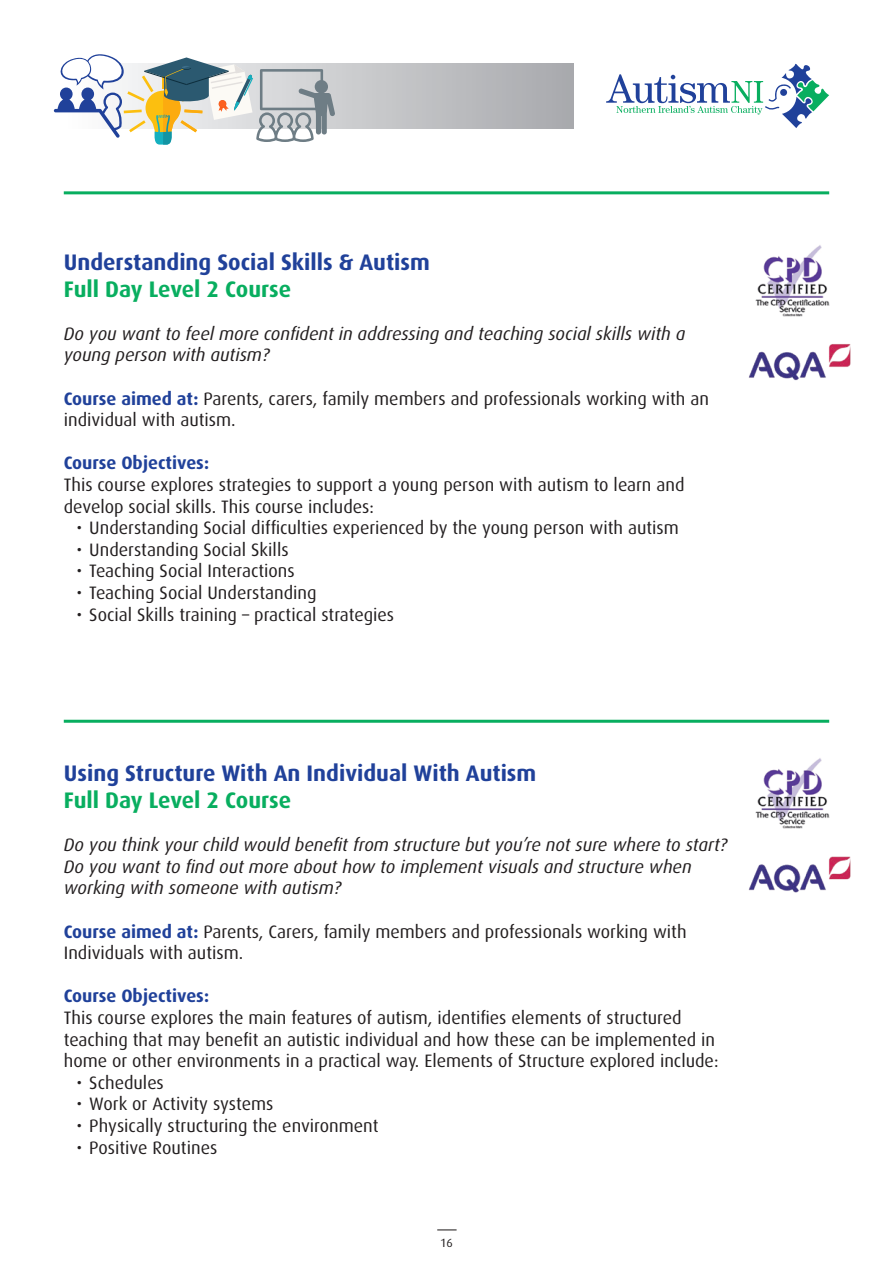
<style>
.page{position:relative;width:893px;height:1263px;background:#fff}
.page>*{position:absolute;margin:0;border:0;box-sizing:border-box;transform-origin:0 0}
.t1{font:700 22.5px "Dax";color:#20419a}
.t2{font:700 22.5px "Dax";color:#08ae5f}
.t3{font:18px/21.6px "Dax";color:#231f20}
.t4{font:italic 18px/21.6px "Dax";color:#231f20}
.t5{font:700 18px "Dax";color:#20419a}
.t6{font:12px "Dax";color:#231f20}
.s1{font-weight:700;color:#20419a}
</style>
<div class="page">
<svg style="left:606px;top:63px;width:223px;height:65px"></svg>
<svg style="left:335px;top:64px;width:238px;height:64px;background:#bbbcbf"></svg>
<svg style="left:54px;top:54px;width:281px;height:91px"></svg>
<hr style="left:64px;top:191px;width:765px;height:3px;background:#08ae5f">
<hr style="left:64px;top:720px;width:765px;height:3px;background:#08ae5f">
<img style="left:755px;top:245px;width:74px;height:63px">
<img style="left:748px;top:308px;width:103px;height:73px">
<img style="left:755px;top:758px;width:74px;height:63px">
<img style="left:748px;top:821px;width:103px;height:72px">
<svg style="left:437px;top:1229px;width:20px;height:1px"></svg>
<p class="t1" style="left:64px;top:249px;width:368px">Understanding Social Skills &amp; Autism</p>
<p class="t2" style="left:64px;top:276px;width:229px">Full Day Level 2 Course</p>
<p class="t4" style="left:64px;top:323px;width:623px">Do you want to feel more confident in addressing and teaching social skills with a young person with autism?</p>
<p class="t3" style="left:64px;top:388px;width:647px"><span class="s1">Course aimed at:</span> Parents, carers, family members and professionals working with an individual with autism.</p>
<p class="t5" style="left:64px;top:453px;width:147px">Course Objectives:</p>
<p class="t3" style="left:64px;top:474px;width:622px">This course explores strategies to support a young person with autism to learn and develop social skills. This course includes:</p>
<p class="t3" style="left:77px;top:517px;width:604px">• Understanding Social difficulties experienced by the young person with autism</p>
<p class="t3" style="left:77px;top:539px;width:214px">• Understanding Social Skills</p>
<p class="t3" style="left:77px;top:560px;width:220px">• Teaching Social Interactions</p>
<p class="t3" style="left:77px;top:582px;width:242px">• Teaching Social Understanding</p>
<p class="t3" style="left:77px;top:604px;width:319px">• Social Skills training – practical strategies</p>
<p class="t1" style="left:64px;top:760px;width:474px">Using Structure With An Individual With Autism</p>
<p class="t2" style="left:64px;top:787px;width:229px">Full Day Level 2 Course</p>
<p class="t4" style="left:64px;top:834px;width:665px">Do you think your child would benefit from structure but you’re not sure where to start?</p>
<p class="t4" style="left:64px;top:856px;width:629px">Do you want to find out more about how to implement visuals and structure when working with someone with autism?</p>
<p class="t3" style="left:64px;top:921px;width:624px"><span class="s1">Course aimed at:</span> Parents, Carers, family members and professionals working with<br>Individuals with autism.</p>
<p class="t5" style="left:64px;top:986px;width:147px">Course Objectives:</p>
<p class="t3" style="left:64px;top:1007px;width:656px">This course explores the main features of autism, identifies elements of structured teaching that may benefit an autistic individual and how these can be implemented in home or other environments in a practical way. Elements of Structure explored include:</p>
<p class="t3" style="left:77px;top:1072px;width:89px">• Schedules</p>
<p class="t3" style="left:77px;top:1093px;width:198px">• Work or Activity systems</p>
<p class="t3" style="left:77px;top:1115px;width:304px">• Physically structuring the environment</p>
<p class="t3" style="left:77px;top:1137px;width:142px">• Positive Routines</p>
<p class="t6" style="left:440px;top:1236px;width:14px">16</p>
</div>
